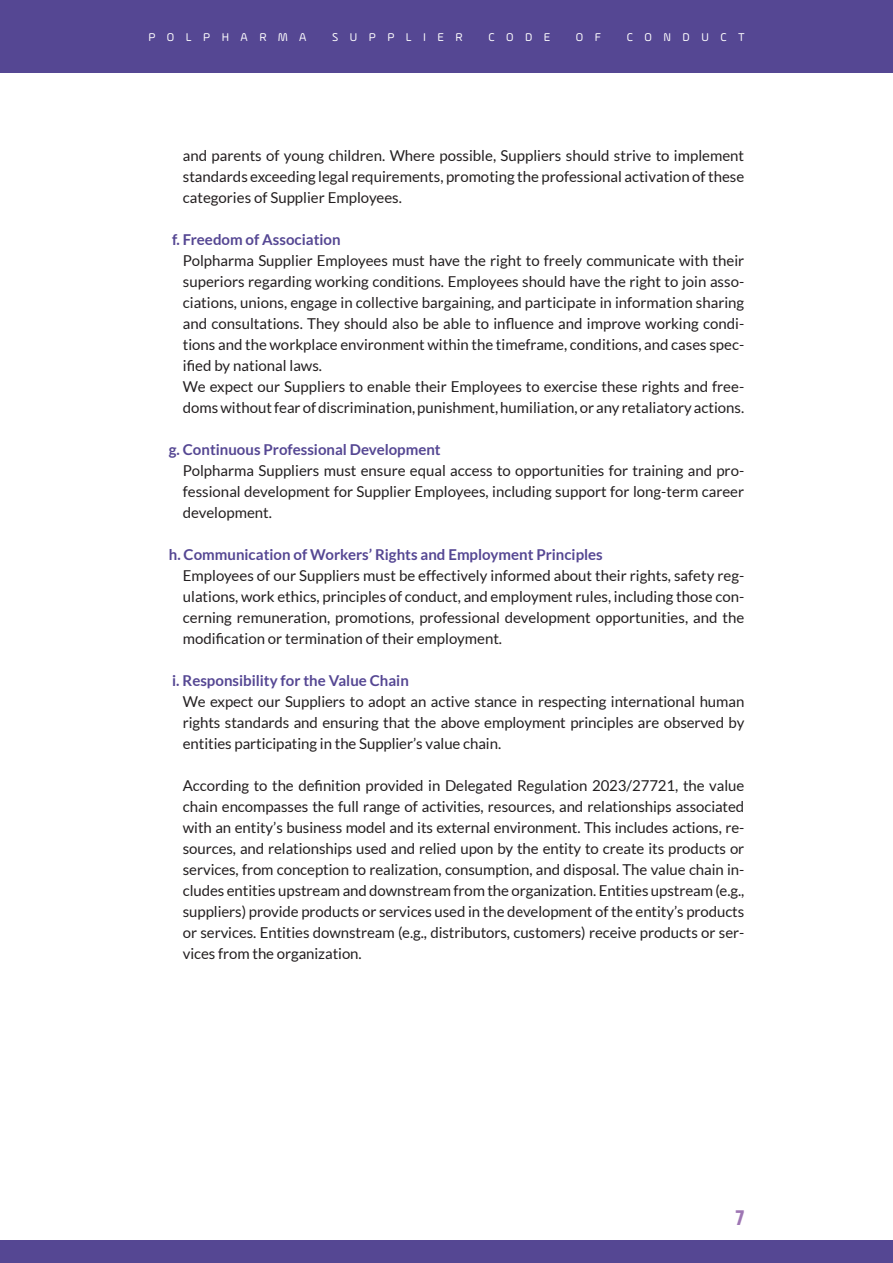
<style>
.page{position:relative;width:893px;height:1263px;background:#fff}
.page>*{position:absolute;margin:0;border:0;box-sizing:border-box;transform-origin:0 0}
.t1{font:900 21px "Akrobat";color:#9e76b3}
.t2{font:15px/21px "Lato";color:#231f20;text-align:justify}
.t3{font:700 15px "Lato";color:#554793}
.t4{font:12px "Ample Soft";letter-spacing:.96em;color:#fff}
</style>
<div class="page">
<div style="left:0;top:0;width:893px;height:72px;background:#554793"></div>
<div style="left:0;top:1241px;width:893px;height:22px;background:#554793"></div>
<p class="t4" style="left:148px;top:33px;width:160px">POLPHARMA</p>
<p class="t4" style="left:332px;top:33px;width:132px">SUPPLIER</p>
<p class="t4" style="left:488px;top:33px;width:63px">CODE</p>
<p class="t4" style="left:576px;top:33px;width:27px">O F</p>
<p class="t4" style="left:627px;top:33px;width:119px">CONDUCT</p>
<p class="t2" style="left:183px;top:145px;width:563px">and parents of young children. Where possible, Suppliers should strive to implement standards exceeding legal requirements, promoting the professional activation of these categories of Supplier Employees.</p>
<p class="t3" style="left:172px;top:230px;width:170px">f. Freedom of Association</p>
<p class="t2" style="left:183px;top:250px;width:563px;text-align:left">Polpharma Supplier Employees must have the right to freely communicate with their superiors regarding working conditions. Employees should have the right to join asso&shy;ciations, unions, engage in collective bargaining, and participate in information sharing and consultations. They should also be able to influence and improve working condi&shy;tions and the workplace environment within the timeframe, conditions, and cases spec&shy;ified by national laws.<br>We expect our Suppliers to enable their Employees to exercise these rights and free&shy;doms without fear of discrimination, punishment, humiliation, or any retaliatory actions.</p>
<p class="t3" style="left:169px;top:440px;width:273px">g. Continuous Professional Development</p>
<p class="t2" style="left:183px;top:460px;width:563px">Polpharma Suppliers must ensure equal access to opportunities for training and pro&shy;fessional development for Supplier Employees, including support for long-term career development.</p>
<p class="t3" style="left:169px;top:545px;width:435px">h. Communication of Workers’ Rights and Employment Principles</p>
<p class="t2" style="left:183px;top:565px;width:563px">Employees of our Suppliers must be effectively informed about their rights, safety reg&shy;ulations, work ethics, principles of conduct, and employment rules, including those con&shy;cerning remuneration, promotions, professional development opportunities, and the modification or termination of their employment.</p>
<p class="t3" style="left:172px;top:671px;width:238px">i. Responsibility for the Value Chain</p>
<p class="t2" style="left:183px;top:691px;width:563px">We expect our Suppliers to adopt an active stance in respecting international human rights standards and ensuring that the above employment principles are observed by entities participating in the Supplier’s value chain.</p>
<p class="t2" style="left:183px;top:775px;width:563px">According to the definition provided in Delegated Regulation 2023/27721, the value chain encompasses the full range of activities, resources, and relationships associated with an entity’s business model and its external environment. This includes actions, re&shy;sources, and relationships used and relied upon by the entity to create its products or services, from conception to realization, consumption, and disposal. The value chain in&shy;cludes entities upstream and downstream from the organization. Entities upstream (e.g., suppliers) provide products or services used in the development of the entity’s products or services. Entities downstream (e.g., distributors, customers) receive products or ser&shy;vices from the organization.</p>
<h1 class="t1" style="left:736px;top:1208px;width:10px">7</h1>
</div>
